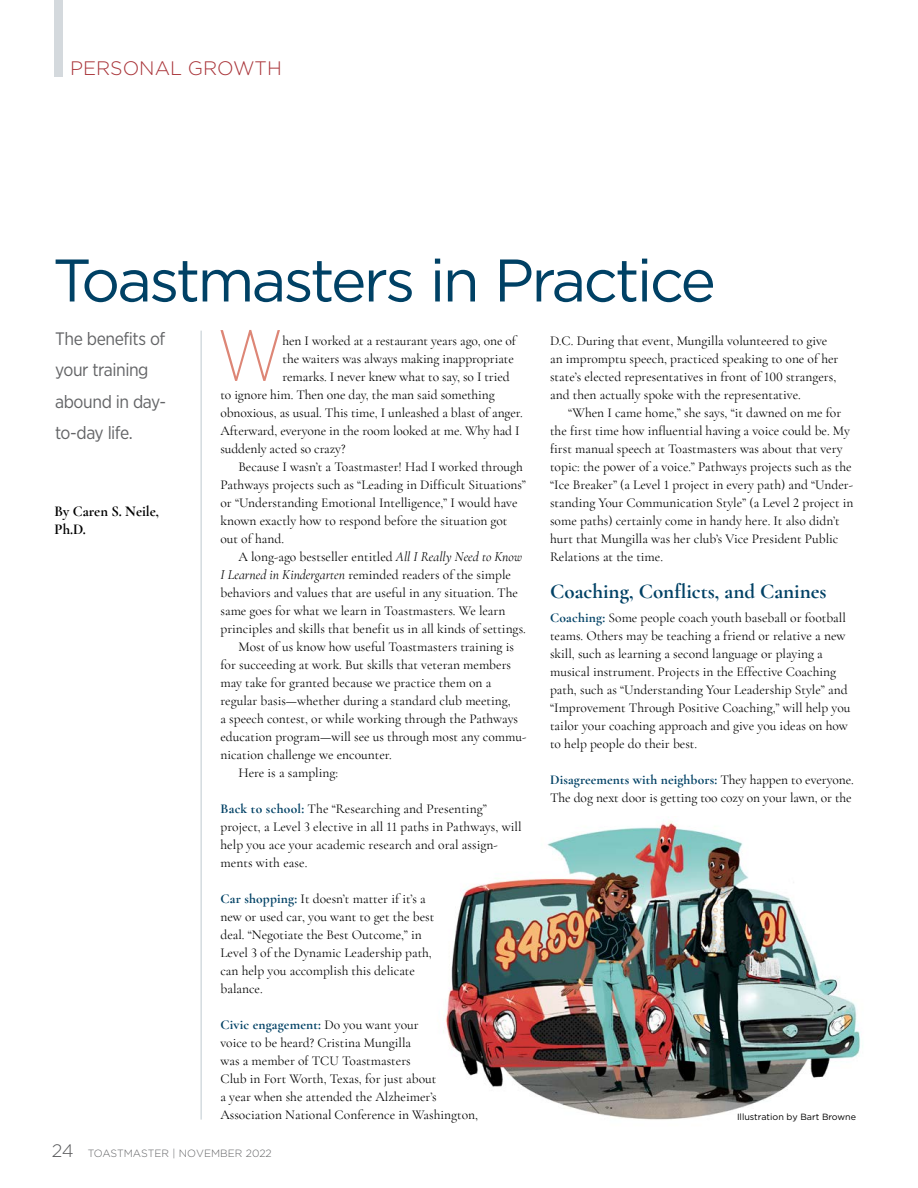
<style>
.page{position:relative;width:918px;height:1188px;background:#fff}
.page>*{position:absolute;margin:0;border:0;box-sizing:border-box;transform-origin:0 0}
.Drop_cap{font:200 72.15px "Gotham Narrow";color:#dd8676}
.Headline{font:60px "Gotham";letter-spacing:-.045em;color:#004165}
.Subhead{font:700 21px "Cormorant Garamond";color:#004165}
.Kicker{font:300 19.5px "Gotham";color:#a93439}
.Deck{font:18px/31.5px "Gotham Narrow";letter-spacing:-.025em;color:#636466}
.t1{font:300 18px "Gotham";color:#58595b}
.Author_Byline{font:15px/18px "Cormorant Garamond Bold 2";color:#000}
.Body_Copy_-_No_indent{font:13.5px/18px "Cormorant Garamond Regular 2";color:#000}
.body_copy{font:13.5px/18px "Cormorant Garamond";color:#000}
.body_copy-2{font:13.5px/18px "Cormorant Garamond Regular 2";color:#000}
.Drop_cap-2{font:13.5px "Cormorant Garamond Regular 2";letter-spacing:-.005em;color:#000}
.Body_Copy_-_No_indent-2{font:13.5px/18px "Cormorant Garamond";letter-spacing:.005em;color:#000}
.t2{font:300 10.5px "Gotham";color:#636466}
.t3{font:9px "Gotham";color:#000}
.s1{font-family:"Cormorant Garamond"}
.s2{font-family:"Cormorant Garamond Regular 2"}
.s3{font-family:"Cormorant Garamond Bold 2";color:#004165}
.s4{font-family:"Cormorant Garamond";font-style:italic}
</style>
<div class="page">
<img style="left:445px;top:821px;width:418px;height:299px">
<hr style="left:200px;top:331px;width:2px;height:789px;background:#a9b7bf">
<div style="left:54px;top:0;width:9px;height:76px;background:#d4d9dd"></div>
<h1 class="Kicker" style="left:70px;top:56px;width:213px">PERSONAL GROWTH</h1>
<h2 class="Headline" style="left:53px;top:242px;width:665px">Toastmasters in Practice</h2>
<p class="Deck" style="left:55px;top:323px;width:113px">The benefits of your training abound in day&shy;to-day life.</p>
<p class="Drop_cap" style="left:217px;top:312px;width:67px">W</p>
<p class="Drop_cap-2" style="left:283px;top:332px;width:235px">hen I worked at a restaurant years ago, one of</p>
<p class="Body_Copy_-_No_indent" style="left:550px;top:331px;width:290px">D.C. During that event, Mungilla volunteered to give an impromptu speech, practiced speaking to one of her <span class="s1">state’s elected representatives in front of 100 strangers, </span>and then actually spoke with the representative.</p>
<p class="body_copy" style="left:550px;top:403px;width:305px;text-indent:18px">“When I came home,” she says, “it dawned on me for the first time how influential having a voice could be. My first manual speech at Toastmasters was about that very topic: the power of a voice.” Pathways projects such as the “Ice Breaker” (a Level 1 project in every path) and “Under&shy;standing Your Communication Style” (a Level 2 project in some paths) certainly come in handy here. It also didn’t <span class="s2">hurt that Mungilla was her club’s Vice President Public Relations at the time.</span></p>
<h2 class="Subhead" style="left:550px;top:578px;width:278px">Coaching, Conflicts, and Canines</h2>
<p class="Body_Copy_-_No_indent" style="left:550px;top:609px;width:302px"><span class="s3">Coaching:</span> <span class="s1">Some people coach youth baseball or football </span>teams. Others may be teaching a friend or relative a new skill, such as learning a second language or playing a musical instrument. Projects in the Effective Coaching <span class="s1">path, such as “Understanding Your Leadership Style” and “Improvement Through Positive Coaching,” will help you </span>tailor your coaching approach and give you ideas on how to help people do their best.</p>
<p class="Body_Copy_-_No_indent" style="left:550px;top:771px;width:305px"><span class="s3">Disagreements with neighbors:</span> They happen to everyone.<br>The dog next door is getting too cozy on your lawn, or the</p>
<p class="Drop_cap-2" style="left:283px;top:350px;width:233px">the waiters was always making inappropriate</p>
<p class="Drop_cap-2" style="left:283px;top:368px;width:229px">remarks. I never knew what to say, so I tried</p>
<p class="Drop_cap-2" style="left:220px;top:386px;width:276px">to ignore him. Then one day, the man said something</p>
<p class="Drop_cap-2" style="left:220px;top:404px;width:304px">obnoxious, as usual. This time, I unleashed a blast of anger.</p>
<p class="Drop_cap-2" style="left:220px;top:422px;width:301px">Afterward, everyone in the room looked at me. Why had I</p>
<p class="Drop_cap-2" style="left:220px;top:440px;width:127px">suddenly acted so crazy?</p>
<p class="body_copy" style="left:220px;top:457px;width:307px;text-indent:18px"><span class="s2">Because I wasn’t a Toastmaster! Had I worked through </span>Pathways projects such as “Leading in Difficult Situations” or “Understanding Emotional Intelligence,” I would have <span class="s2">known exactly how to respond before the situation got out of hand.</span></p>
<p class="body_copy-2" style="left:220px;top:547px;width:307px;text-indent:18px">A long-ago bestseller entitled <span class="s4">All I Really Need to Know I Learned in Kindergarten</span> reminded readers of the simple behaviors and values that are useful in any situation. The same goes for what we learn in Toastmasters. We learn <span class="s1">principles and skills that benefit us in all kinds of settings.</span></p>
<p class="body_copy-2" style="left:220px;top:637px;width:307px;text-indent:18px">Most of us know how useful Toastmasters training is for succeeding at work. But skills that veteran members may take for granted because we practice them on a regular basis—whether during a standard club meeting,<br>a speech contest, or while working through the Pathways education program—will see us through most any commu&shy;nication challenge we encounter.</p>
<p class="body_copy-2" style="left:238px;top:763px;width:101px">Here is a sampling:</p>
<p class="Body_Copy_-_No_indent-2" style="left:220px;top:799px;width:303px"><span class="s3">Back to school:</span> The “Researching and Presenting” project, a Level 3 elective in all 11 paths in Pathways, will <span class="s2">help you ace your academic research and oral assign&shy;ments with ease.</span></p>
<p class="Body_Copy_-_No_indent" style="left:220px;top:889px;width:215px"><span class="s3">Car shopping:</span> It doesn’t matter if it’s a new or used car, you want to get the best <span class="s1">deal. “Negotiate the Best Outcome,” in Level 3 of the Dynamic Leadership path, </span>can help you accomplish this delicate balance.</p>
<p class="Body_Copy_-_No_indent" style="left:220px;top:1015px;width:259px"><span class="s3">Civic engagement:</span> Do you want your<br>voice to be heard? Cristina Mungilla<br><span class="s1">was a member of TCU Toastmasters<br></span>Club in Fort Worth, Texas, for just about<br>a year when she attended the Alzheimer’s Association National Conference in Washington,</p>
<p class="Author_Byline" style="left:55px;top:502px;width:106px">By Caren S. Neile,<br>Ph.D.</p>
<p class="t3" style="left:737px;top:1111px;width:121px">Illustration by Bart Browne</p>
<h3 class="t1" style="left:52px;top:1139px;width:24px">24</h3>
<p class="t2" style="left:88px;top:1147px;width:186px">TOASTMASTER | NOVEMBER 2022</p>
</div>
